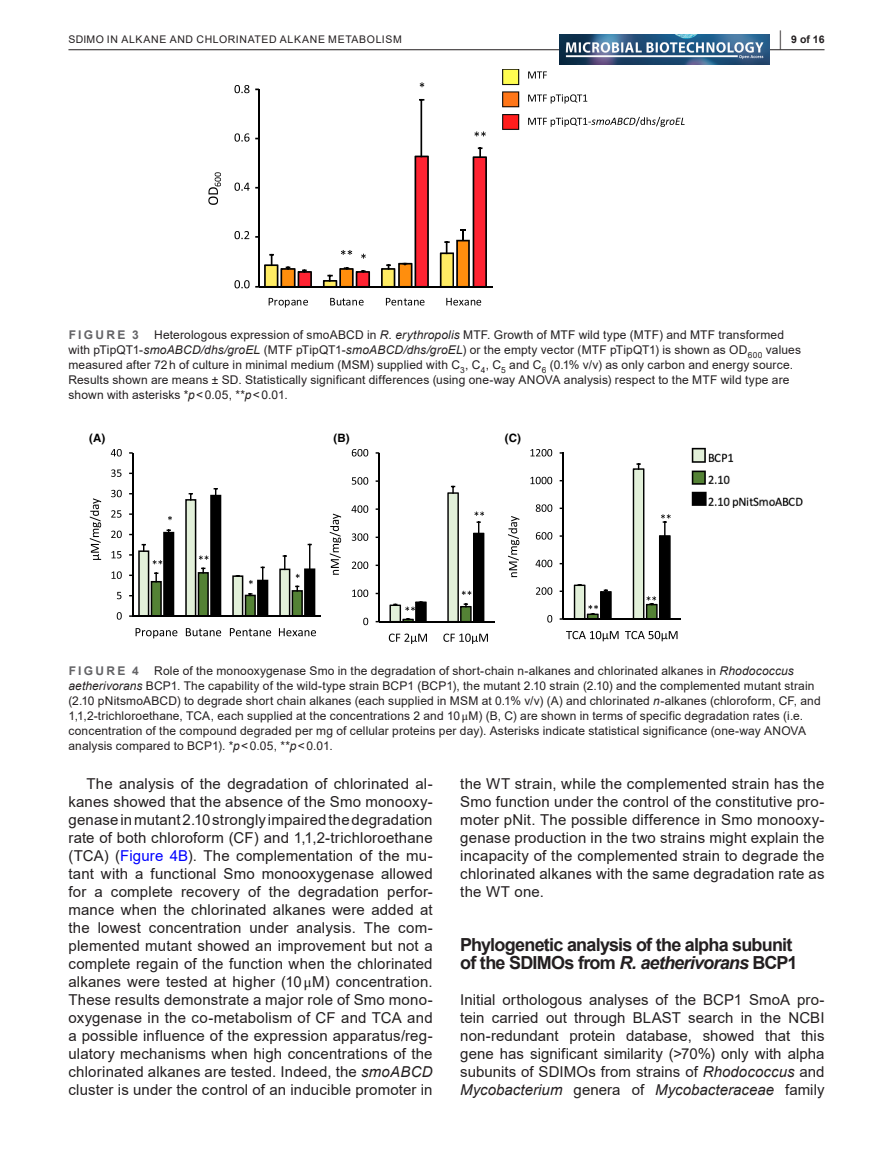
<style>
.page{position:relative;width:893px;height:1174px;background:#fff}
.page>*{position:absolute;margin:0;border:0;box-sizing:border-box;transform-origin:0 0}
.t1{font:700 18px/18px "Arial";letter-spacing:-.045em;color:#231f20}
.t2{font:15px/18px "Arial";letter-spacing:.01em;color:#231f20;text-align:justify}
.t3{font:12px/15px "Arial";letter-spacing:.01em;color:#231f20}
.t4{font:700 12px "Arial";letter-spacing:.19em;color:#636366}
.t5{font:700 11.55px "Helvetica LT Std";color:#000}
.t6{font:10.5px "Arial";letter-spacing:.06em;color:#231f20}
.t7{font:700 10.5px "Arial";color:#231f20}
.s1{font-size:20.25px}
.s2{font-style:italic}
.s3{font-family:"STIX"}
.s4{color:#00f}
</style>
<div class="page">
<hr style="left:68px;top:49px;width:756px;height:1px;background:#231f20">
<img style="left:559px;top:35px;width:210px;height:30px">
<svg style="left:420px;top:82px;width:4px;height:5px"></svg>
<hr style="left:420px;top:99px;width:2px;height:58px;background:#000">
<hr style="left:258px;top:89px;width:2px;height:198px;background:#000">
<hr style="left:259px;top:286px;width:234px;height:2px;background:#000">
<svg style="left:269px;top:298px;width:39px;height:9px"></svg>
<svg style="left:330px;top:298px;width:34px;height:7px"></svg>
<svg style="left:386px;top:298px;width:38px;height:7px"></svg>
<svg style="left:446px;top:298px;width:35px;height:7px"></svg>
<svg style="left:208px;top:172px;width:13px;height:33px"></svg>
<svg style="left:234px;top:85px;width:25px;height:9px"></svg>
<svg style="left:234px;top:131px;width:253px;height:158px"></svg>
<svg style="left:528px;top:71px;width:19px;height:8px"></svg>
<svg style="left:528px;top:94px;width:59px;height:10px"></svg>
<svg style="left:528px;top:117px;width:157px;height:10px"></svg>
<img style="left:502px;top:69px;width:18px;height:61px">
<hr style="left:132px;top:453px;width:1px;height:163px;background:#000">
<hr style="left:133px;top:615px;width:188px;height:2px;background:#000">
<svg style="left:117px;top:612px;width:5px;height:7px"></svg>
<svg style="left:117px;top:592px;width:4px;height:7px"></svg>
<svg style="left:112px;top:571px;width:10px;height:8px"></svg>
<svg style="left:112px;top:551px;width:10px;height:7px"></svg>
<svg style="left:111px;top:530px;width:11px;height:8px"></svg>
<svg style="left:111px;top:510px;width:11px;height:7px"></svg>
<svg style="left:111px;top:490px;width:11px;height:7px"></svg>
<svg style="left:111px;top:469px;width:11px;height:8px"></svg>
<svg style="left:111px;top:449px;width:11px;height:7px"></svg>
<svg style="left:136px;top:628px;width:41px;height:10px"></svg>
<svg style="left:186px;top:628px;width:35px;height:8px"></svg>
<svg style="left:230px;top:628px;width:41px;height:8px"></svg>
<svg style="left:279px;top:628px;width:37px;height:8px"></svg>
<svg style="left:90px;top:498px;width:11px;height:62px"></svg>
<svg style="left:129px;top:488px;width:187px;height:129px"></svg>
<hr style="left:563px;top:453px;width:1px;height:166px;background:#000">
<hr style="left:563px;top:618px;width:118px;height:1px;background:#000">
<svg style="left:547px;top:615px;width:5px;height:7px"></svg>
<svg style="left:536px;top:587px;width:16px;height:8px"></svg>
<svg style="left:535px;top:560px;width:17px;height:7px"></svg>
<svg style="left:536px;top:532px;width:16px;height:7px"></svg>
<svg style="left:536px;top:504px;width:16px;height:8px"></svg>
<svg style="left:530px;top:477px;width:22px;height:7px"></svg>
<svg style="left:530px;top:449px;width:22px;height:7px"></svg>
<svg style="left:566px;top:631px;width:53px;height:10px"></svg>
<svg style="left:625px;top:631px;width:52px;height:10px"></svg>
<svg style="left:508px;top:516px;width:11px;height:61px"></svg>
<svg style="left:574px;top:463px;width:97px;height:155px"></svg>
<hr style="left:378px;top:453px;width:2px;height:168px;background:#000">
<hr style="left:379px;top:621px;width:116px;height:1px;background:#000">
<svg style="left:363px;top:617px;width:5px;height:8px"></svg>
<svg style="left:352px;top:589px;width:16px;height:8px"></svg>
<svg style="left:352px;top:561px;width:16px;height:8px"></svg>
<svg style="left:352px;top:533px;width:16px;height:8px"></svg>
<svg style="left:351px;top:505px;width:17px;height:8px"></svg>
<svg style="left:352px;top:477px;width:16px;height:7px"></svg>
<svg style="left:352px;top:449px;width:16px;height:7px"></svg>
<svg style="left:389px;top:633px;width:38px;height:11px"></svg>
<svg style="left:443px;top:633px;width:45px;height:11px"></svg>
<svg style="left:330px;top:513px;width:11px;height:62px"></svg>
<svg style="left:389px;top:486px;width:95px;height:135px"></svg>
<img style="left:691px;top:447px;width:112px;height:60px">
<p class="t6" style="left:68px;top:32px;width:335px">SDIMO IN ALKANE AND CHLORINATED ALKANE METABOLISM</p>
<p class="t7" style="left:779px;top:32px;width:47px"><span class="s1">|</span> 9 of 16</p>
<p class="t3" style="left:68px;top:327px;width:734px;text-indent:86px">Heterologous expression of smoABCD in <span class="s2">R. erythropolis</span> MTF. Growth of MTF wild type (MTF) and MTF transformed with pTipQT1-<span class="s2">smoABCD/dhs/groEL</span> (MTF pTipQT1-<span class="s2">smoABCD/dhs/groEL</span>) or the empty vector (MTF pTipQT1) is shown as OD<sub>600</sub> values measured after 72h of culture in minimal medium (MSM) supplied with C<sub>3</sub>, C<sub>4</sub>, C<sub>5</sub> and C<sub>6</sub> (0.1% v/v) as only carbon and energy source.<br>Results shown are means ± SD. Statistically significant differences (using one-way ANOVA analysis) respect to the MTF wild type are shown with asterisks *<span class="s2">p</span>&lt;0.05, **<span class="s2">p</span>&lt;0.01.</p>
<p class="t4" style="left:69px;top:326px;width:72px">FIGURE 3</p>
<p class="t5" style="left:89px;top:430px;width:17px">(A)</p>
<p class="t5" style="left:334px;top:430px;width:17px">(B)</p>
<p class="t5" style="left:505px;top:430px;width:17px">(C)</p>
<p class="t3" style="left:68px;top:663px;width:754px;text-indent:86px">Role of the monooxygenase Smo in the degradation of short-chain n-alkanes and chlorinated alkanes in <span class="s2">Rhodococcus aetherivorans</span> BCP1. The capability of the wild-type strain BCP1 (BCP1), the mutant 2.10 strain (2.10) and the complemented mutant strain (2.10 pNitsmoABCD) to degrade short chain alkanes (each supplied in MSM at 0.1% v/v) (A) and chlorinated <span class="s2">n</span>-alkanes (chloroform, CF, and 1,1,2-trichloroethane, TCA, each supplied at the concentrations 2 and 10<span class="s3">μ</span>M) (B, C) are shown in terms of specific degradation rates (i.e. concentration of the compound degraded per mg of cellular proteins per day). Asterisks indicate statistical significance (one-way ANOVA analysis compared to BCP1). *<span class="s2">p</span>&lt;0.05, **<span class="s2">p</span>&lt;0.01.</p>
<p class="t4" style="left:69px;top:662px;width:72px">FIGURE 4</p>
<p class="t2" style="left:68px;top:775px;width:366px;text-indent:18px">The analysis of the degradation of chlorinated al&shy;kanes showed that the absence of the Smo monooxy&shy;genase in mutant 2.10 strongly impaired the degradation rate of both chloroform (CF) and 1,1,2-trichloroethane (TCA) (<span class="s4">Figure 4B</span>). The complementation of the mu&shy;tant with a functional Smo monooxygenase allowed for a complete recovery of the degradation perfor&shy;mance when the chlorinated alkanes were added at the lowest concentration under analysis. The com&shy;plemented mutant showed an improvement but not a complete regain of the function when the chlorinated alkanes were tested at higher (10 <span class="s3">μ</span>M) concentration.<br>These results demonstrate a major role of Smo mono&shy;oxygenase in the co-metabolism of CF and TCA and a possible influence of the expression apparatus/reg&shy;ulatory mechanisms when high concentrations of the chlorinated alkanes are tested. Indeed, the <span class="s2">smoABCD </span>cluster is under the control of an inducible promoter in</p>
<p class="t2" style="left:460px;top:775px;width:366px">the WT strain, while the complemented strain has the Smo function under the control of the constitutive pro&shy;moter pNit. The possible difference in Smo monooxy&shy;genase production in the two strains might explain the incapacity of the complemented strain to degrade the chlorinated alkanes with the same degradation rate as the WT one.</p>
<p class="t1" style="left:460px;top:936px;width:339px">Phylogenetic analysis of the alpha subunit of the SDIMOs from <span class="s2">R. aetherivorans</span> BCP1</p>
<p class="t2" style="left:460px;top:991px;width:366px">Initial orthologous analyses of the BCP1 SmoA pro&shy;tein carried out through BLAST search in the NCBI non-redundant protein database, showed that this gene has significant similarity (&gt;70%) only with alpha subunits of SDIMOs from strains of <span class="s2">Rhodococcus</span> and <span class="s2">Mycobacterium</span> genera of <span class="s2">Mycobacteraceae</span> family</p>
</div>
